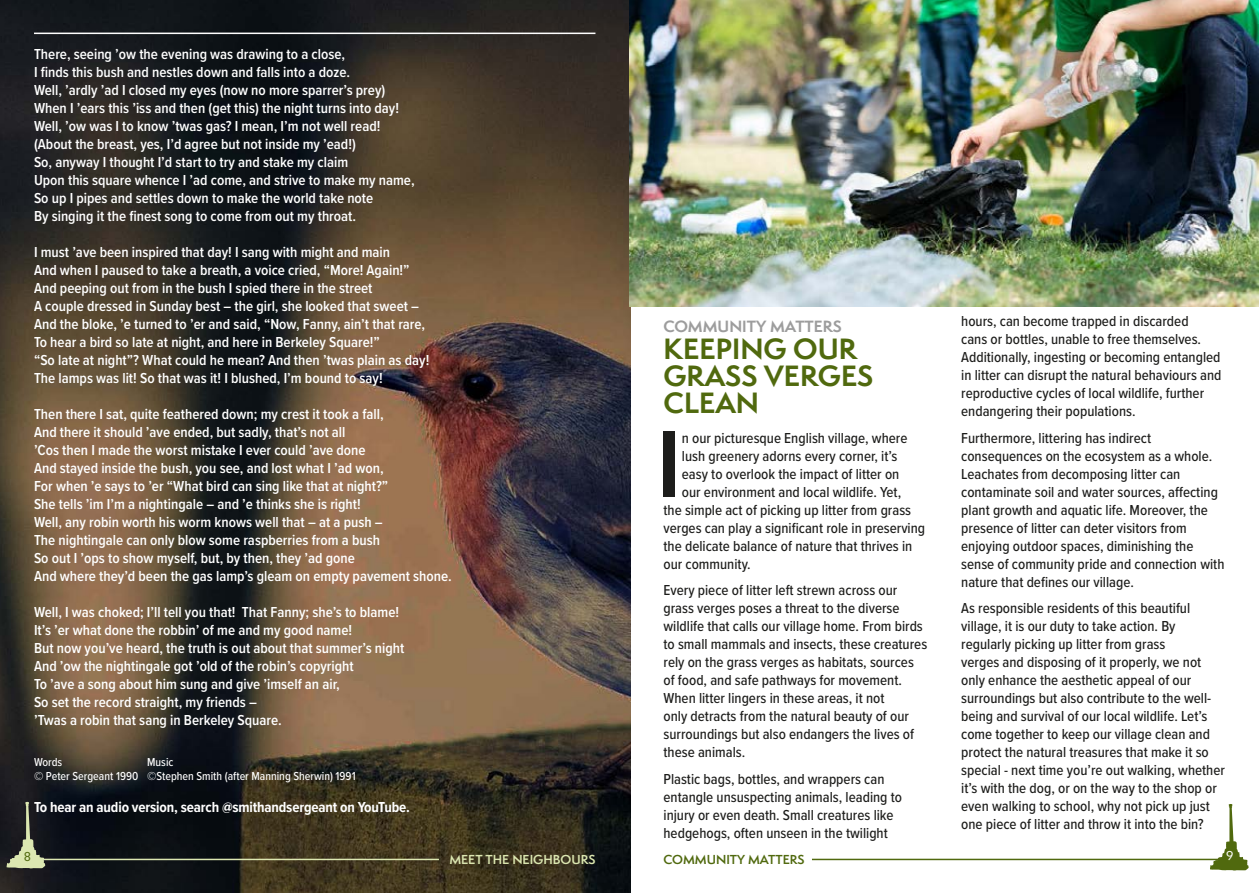
<style>
.page{position:relative;width:1259px;height:893px;background:#fff}
.page>*{position:absolute;margin:0;border:0;box-sizing:border-box;transform-origin:0 0}
.t1{font:600 86.4px "Semplicita Pro";color:#1d1d1b}
.t2{font:700 27px/27px "Semplicita Pro";color:#50690e}
.t3{font:500 15px/18px "Proxima Nova Cond";color:#1d1d1b}
.t4{font:600 15px/18px "Proxima Nova Cond";color:#fff}
.t5{font:700 15px "Proxima Nova Cond";letter-spacing:-.01em;color:#fff}
.t6{font:700 15px "Semplicita Pro";color:#9d9d9d}
.t7{font:500 12px/14.4px "Proxima Nova Cond";color:#fff}
.t8{font:600 12px "Semplicita Pro";color:#dce7b1}
.t9{font:600 12px "Semplicita Pro";color:#50690e}
.t10{font:500 12px "Semplicita Pro";color:#fff}
.t11{font:500 12px "Semplicita Pro";color:#50690e}
</style>
<div class="page">
<img style="left:0;top:0;width:630px;height:893px">
<img style="left:629px;top:0;width:630px;height:306px">
<svg style="left:7px;top:802px;width:38px;height:66px;background:#525549"></svg>
<hr style="left:34px;top:33px;width:561px;height:1px;background:#fff">
<hr style="left:34px;top:859px;width:405px;height:1px;background:#dce7b1">
<hr style="left:812px;top:859px;width:408px;height:1px;background:#50690e">
<svg style="left:1210px;top:804px;width:38px;height:66px"></svg>
<p class="t4" style="left:34px;top:44px;width:382px">There, seeing ’ow the evening was drawing to a close,<br>I finds this bush and nestles down and falls into a doze.<br>Well, ’ardly ’ad I closed my eyes (now no more sparrer’s prey)<br>When I ’ears this ’iss and then (get this) the night turns into day!<br>Well, ’ow was I to know ’twas gas? I mean, I’m not well read! (About the breast, yes, I’d agree but not inside my ’ead!)<br>So, anyway I thought I’d start to try and stake my claim<br>Upon this square whence I ’ad come, and strive to make my name, So up I pipes and settles down to make the world take note<br>By singing it the finest song to come from out my throat.</p>
<p class="t4" style="left:34px;top:242px;width:397px">I must ’ave been inspired that day! I sang with might and main<br>And when I paused to take a breath, a voice cried, “More! Again!” And peeping out from in the bush I spied there in the street<br>A couple dressed in Sunday best – the girl, she looked that sweet – And the bloke, ’e turned to ’er and said, “Now, Fanny, ain’t that rare, To hear a bird so late at night, and here in Berkeley Square!”<br>“So late at night”? What could he mean? And then ’twas plain as day!<br>The lamps was lit! So that was it! I blushed, I’m bound to say!</p>
<p class="t4" style="left:34px;top:404px;width:419px">Then there I sat, quite feathered down; my crest it took a fall,<br>And there it should ’ave ended, but sadly, that’s not all<br>’Cos then I made the worst mistake I ever could ’ave done<br>And stayed inside the bush, you see, and lost what I ’ad won,<br>For when ’e says to ’er “What bird can sing like that at night?”<br>She tells ’im I’m a nightingale – and ’e thinks she is right!<br>Well, any robin worth his worm knows well that – at a push –<br>The nightingale can only blow some raspberries from a bush<br>So out I ’ops to show myself, but, by then, they ’ad gone<br>And where they’d been the gas lamp’s gleam on empty pavement shone.</p>
<p class="t4" style="left:34px;top:602px;width:372px">Well, I was choked; I’ll tell you that! That Fanny; she’s to blame!<br>It’s ’er what done the robbin’ of me and my good name!<br>But now you’ve heard, the truth is out about that summer’s night And ’ow the nightingale got ’old of the robin’s copyright<br>To ’ave a song about him sung and give ’imself an air,<br>So set the record straight, my friends –<br>’Twas a robin that sang in Berkeley Square.</p>
<p class="t7" style="left:34px;top:754px;width:30px">Words</p>
<p class="t7" style="left:34px;top:754px;width:323px;text-indent:113px">Music<br>© Peter Sergeant 1990 ©Stephen Smith (after Manning Sherwin) 1991</p>
<p class="t5" style="left:34px;top:796px;width:377px">To hear an audio version, search @smithandsergeant on YouTube.</p>
<p class="t6" style="left:663px;top:315px;width:180px">COMMUNITY MATTERS</p>
<h2 class="t2" style="left:663px;top:335px;width:211px">KEEPING OUR<br>GRASS VERGES<br>CLEAN</h2>
<h1 class="t1" style="left:656px;top:401px;width:27px">I</h1>
<p class="t3" style="left:682px;top:428px;width:227px">n our picturesque English village, where</p>
<p class="t3" style="left:682px;top:446px;width:217px">lush greenery adorns every corner, it’s</p>
<p class="t3" style="left:682px;top:464px;width:219px">easy to overlook the impact of litter on</p>
<p class="t3" style="left:682px;top:482px;width:221px">our environment and local wildlife. Yet,</p>
<p class="t3" style="left:663px;top:500px;width:249px">the simple act of picking up litter from grass</p>
<p class="t3" style="left:663px;top:518px;width:263px">verges can play a significant role in preserving</p>
<p class="t3" style="left:663px;top:536px;width:250px">the delicate balance of nature that thrives in</p>
<p class="t3" style="left:663px;top:554px;width:89px">our community.</p>
<p class="t3" style="left:663px;top:581px;width:265px">Every piece of litter left strewn across our grass verges poses a threat to the diverse wildlife that calls our village home. From birds to small mammals and insects, these creatures rely on the grass verges as habitats, sources of food, and safe pathways for movement.<br>When litter lingers in these areas, it not<br>only detracts from the natural beauty of our surroundings but also endangers the lives of these animals.</p>
<p class="t3" style="left:663px;top:769px;width:240px">Plastic bags, bottles, and wrappers can entangle unsuspecting animals, leading to injury or even death. Small creatures like hedgehogs, often unseen in the twilight</p>
<p class="t3" style="left:961px;top:312px;width:262px">hours, can become trapped in discarded<br>cans or bottles, unable to free themselves.<br>Additionally, ingesting or becoming entangled in litter can disrupt the natural behaviours and reproductive cycles of local wildlife, further endangering their populations.</p>
<p class="t3" style="left:961px;top:428px;width:265px">Furthermore, littering has indirect consequences on the ecosystem as a whole.<br>Leachates from decomposing litter can contaminate soil and water sources, affecting plant growth and aquatic life. Moreover, the presence of litter can deter visitors from enjoying outdoor spaces, diminishing the sense of community pride and connection with nature that defines our village.</p>
<p class="t3" style="left:961px;top:599px;width:265px">As responsible residents of this beautiful village, it is our duty to take action. By regularly picking up litter from grass<br>verges and disposing of it properly, we not only enhance the aesthetic appeal of our surroundings but also contribute to the well&shy;being and survival of our local wildlife. Let’s come together to keep our village clean and protect the natural treasures that make it so special - next time you’re out walking, whether it’s with the dog, or on the way to the shop or even walking to school, why not pick up just one piece of litter and throw it into the bin?</p>
<p class="t11" style="left:24px;top:848px;width:9px">8</p>
<p class="t8" style="left:449px;top:850px;width:148px">MEET THE NEIGHBOURS</p>
<p class="t9" style="left:663px;top:850px;width:142px">COMMUNITY MATTERS</p>
<p class="t10" style="left:1226px;top:848px;width:11px">99</p>
</div>
